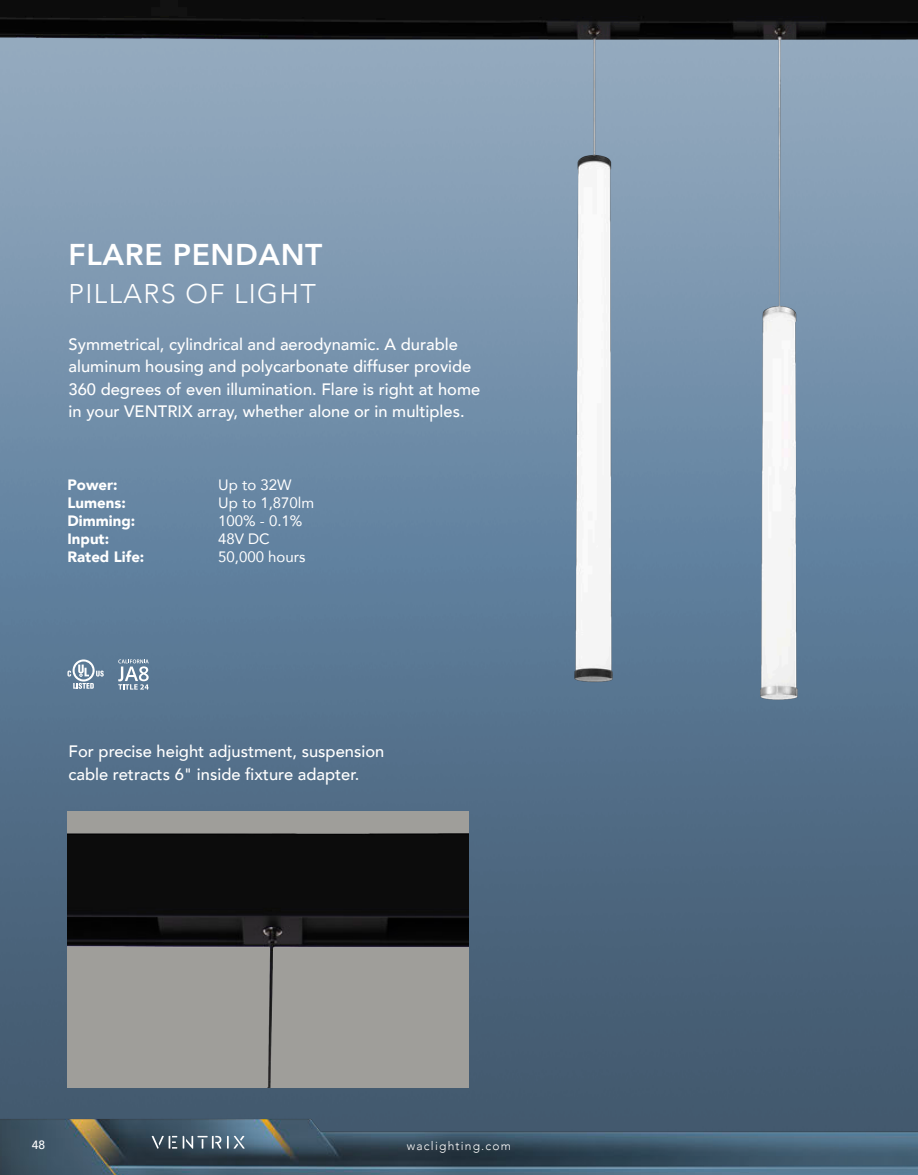
<style>
.page{position:relative;width:918px;height:1175px;background:#fff}
.page>*{position:absolute;margin:0;border:0;box-sizing:border-box;transform-origin:0 0}
.Title_in_Blue{font:800 30px "Avenir";letter-spacing:.02em;color:#fff}
.t1{font:300 27px "Avenir";letter-spacing:.05em;color:#fff}
.t2{font:500 16.5px/22.5px "Avenir";color:#fff}
.FeaturesOnBlack{font:15px "Avenir";color:#fff}
.FeaturesHeadersBlack{font:900 15px "Avenir";color:#fff}
.t3{font:300 12px "Avenir";letter-spacing:.1em;color:#fff}
.t4{font:12px "Myriad Pro";color:#fff}
.s1{font-family:"Avenir";font-weight:500}
</style>
<div class="page">
<div style="left:0;top:1043px;width:918px;height:68px;background:#445b70"></div>
<img style="left:0;top:1111px;width:647px;height:63px">
<img style="left:647px;top:1111px;width:271px;height:63px">
<svg style="left:227px;top:1135px;width:18px;height:13px"></svg>
<svg style="left:183px;top:1135px;width:38px;height:13px"></svg>
<svg style="left:152px;top:1135px;width:25px;height:13px"></svg>
<img style="left:0;top:0;width:918px;height:1043px">
<img style="left:68px;top:811px;width:401px;height:276px">
<svg style="left:68px;top:659px;width:36px;height:30px"></svg>
<svg style="left:118px;top:659px;width:31px;height:30px"></svg>
<p class="Title_in_Blue" style="left:69px;top:231px;width:255px">FLARE PENDANT</p>
<p class="t1" style="left:69px;top:277px;width:249px">PILLARS OF LIGHT</p>
<p class="t2" style="left:69px;top:332px;width:413px">Symmetrical, cylindrical and aerodynamic. A durable aluminum housing and polycarbonate diffuser provide 360 degrees of even illumination. Flare is right at home in your VENTRIX array, whether alone or in multiples.</p>
<p class="FeaturesHeadersBlack" style="left:68px;top:472px;width:52px">Power:</p>
<p class="FeaturesHeadersBlack" style="left:68px;top:490px;width:60px">Lumens:</p>
<p class="FeaturesHeadersBlack" style="left:68px;top:508px;width:69px">Dimming:</p>
<p class="FeaturesHeadersBlack" style="left:68px;top:526px;width:43px">Input:</p>
<p class="FeaturesHeadersBlack" style="left:68px;top:544px;width:78px">Rated Life:</p>
<p class="FeaturesOnBlack" style="left:218px;top:473px;width:75px">Up to 32W</p>
<p class="FeaturesOnBlack" style="left:218px;top:491px;width:98px">Up to 1,870lm</p>
<p class="FeaturesOnBlack" style="left:218px;top:509px;width:86px">100% - 0.1%</p>
<p class="FeaturesOnBlack" style="left:218px;top:527px;width:53px">48V DC</p>
<p class="FeaturesOnBlack" style="left:218px;top:545px;width:89px">50,000 hours</p>
<p class="t2" style="left:69px;top:739px;width:317px">For precise height adjustment, suspension cable retracts 6" inside fixture adapter.</p>
<p class="t4" style="left:27px;top:1135px;width:20px">48<span class="s1">48</span></p>
<p class="t3" style="left:407px;top:1138px;width:106px">waclighting.com</p>
</div>
